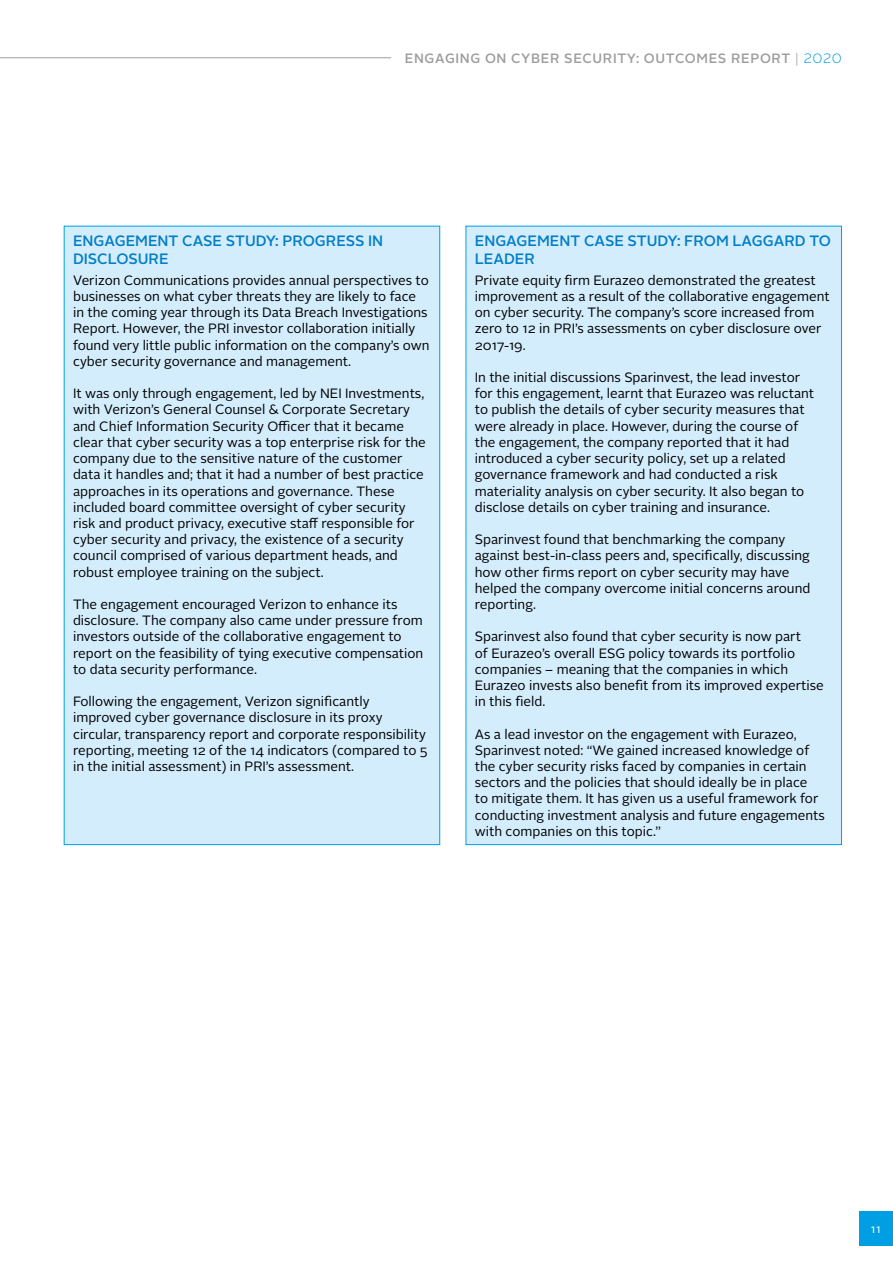
<style>
.page{position:relative;width:893px;height:1263px;background:#fff}
.page>*{position:absolute;margin:0;border:0;box-sizing:border-box;transform-origin:0 0}
.t1{font:500 15px/18px "Alright Sans";color:#007ec7}
.t2{font:13.5px/16.2px "Alright Sans";color:#000}
.t3{font:500 13.5px "Alright Sans";letter-spacing:.05em;color:#9d9d9c}
.t4{font:12px "Alright Sans";color:#fff}
.s1{font-weight:300}
.s2{font-weight:300;color:#009fe3}
</style>
<div class="page">
<div style="left:859px;top:1212px;width:34px;height:34px;background:#009fe3"></div>
<hr style="left:0;top:57px;width:391px;height:1px;background:#9d9d9c">
<div style="left:64px;top:226px;width:376px;height:619px;background:#d4edfc"></div>
<div style="left:466px;top:226px;width:375px;height:619px;background:#d4edfc"></div>
<p class="t3" style="left:405px;top:49px;width:439px">ENGAGING ON CYBER SECURITY: OUTCOMES REPORT <span class="s1">|</span> <span class="s2">2020</span></p>
<p class="t1" style="left:73px;top:232px;width:312px">ENGAGEMENT CASE STUDY: PROGRESS IN<br>DISCLOSURE</p>
<p class="t2" style="left:73px;top:272px;width:358px">Verizon Communications provides annual perspectives to businesses on what cyber threats they are likely to face in the coming year through its Data Breach Investigations Report. However, the PRI investor collaboration initially found very little public information on the company’s own cyber security governance and management.</p>
<p class="t2" style="left:73px;top:386px;width:354px">It was only through engagement, led by NEI Investments, with Verizon’s General Counsel &amp; Corporate Secretary and Chief Information Security Officer that it became clear that cyber security was a top enterprise risk for the company due to the sensitive nature of the customer data it handles and; that it had a number of best practice approaches in its operations and governance. These included board committee oversight of cyber security risk and product privacy, executive staff responsible for cyber security and privacy, the existence of a security council comprised of various department heads, and robust employee training on the subject.</p>
<p class="t2" style="left:73px;top:596px;width:352px">The engagement encouraged Verizon to enhance its disclosure. The company also came under pressure from investors outside of the collaborative engagement to report on the feasibility of tying executive compensation to data security performance.</p>
<p class="t2" style="left:73px;top:693px;width:356px">Following the engagement, Verizon significantly improved cyber governance disclosure in its proxy circular, transparency report and corporate responsibility reporting, meeting 12 of the 14 indicators (compared to 5 in the initial assessment) in PRI’s assessment.</p>
<p class="t1" style="left:475px;top:232px;width:358px">ENGAGEMENT CASE STUDY: FROM LAGGARD TO<br>LEADER</p>
<p class="t2" style="left:475px;top:272px;width:357px">Private equity firm Eurazeo demonstrated the greatest improvement as a result of the collaborative engagement on cyber security. The company’s score increased from zero to 12 in PRI’s assessments on cyber disclosure over 2017-19.</p>
<p class="t2" style="left:475px;top:369px;width:341px">In the initial discussions Sparinvest, the lead investor for this engagement, learnt that Eurazeo was reluctant to publish the details of cyber security measures that were already in place. However, during the course of the engagement, the company reported that it had introduced a cyber security policy, set up a related governance framework and had conducted a risk materiality analysis on cyber security. It also began to disclose details on cyber training and insurance.</p>
<p class="t2" style="left:475px;top:531px;width:337px">Sparinvest found that benchmarking the company against best-in-class peers and, specifically, discussing how other firms report on cyber security may have helped the company overcome initial concerns around reporting.</p>
<p class="t2" style="left:475px;top:629px;width:350px">Sparinvest also found that cyber security is now part<br>of Eurazeo’s overall ESG policy towards its portfolio companies – meaning that the companies in which Eurazeo invests also benefit from its improved expertise in this field.</p>
<p class="t2" style="left:475px;top:726px;width:352px">As a lead investor on the engagement with Eurazeo, Sparinvest noted: “We gained increased knowledge of the cyber security risks faced by companies in certain sectors and the policies that should ideally be in place<br>to mitigate them. It has given us a useful framework for conducting investment analysis and future engagements with companies on this topic.”</p>
<p class="t4" style="left:871px;top:1221px;width:12px">11</p>
</div>
